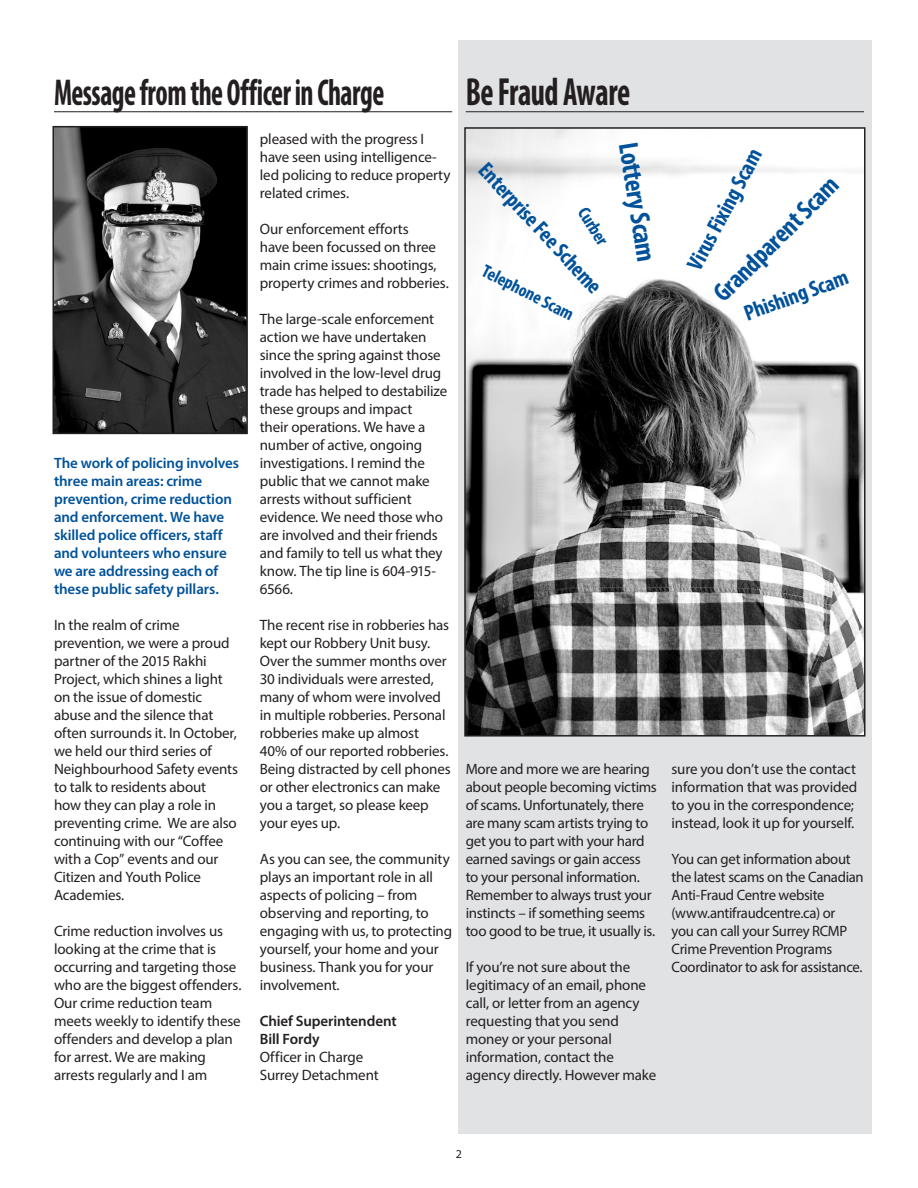
<style>
.page{position:relative;width:918px;height:1188px;background:#fff}
.page>*{position:absolute;margin:0;border:0;box-sizing:border-box;transform-origin:0 0}
.Sub-Subtitle{font:700 condensed 39.3px "Myriad Pro";letter-spacing:-.015em;color:#231f20;scale:.8 1}
.Sub-Subtitle-2{font:700 condensed 37.5px "Myriad Pro";letter-spacing:-.02em;color:#231f20;scale:.76 1}
.t1{font:700 condensed 27.9px "Myriad Pro";color:#01529a}
.t2{font:700 condensed 26.25px "Myriad Pro";color:#01529a}
.t3{font:700 condensed 22.8px "Myriad Pro";color:#01529a}
.t4{font:700 condensed 22.35px "Myriad Pro";color:#01529a}
.t5{font:700 condensed 22.2px "Myriad Pro";color:#01529a}
.t6{font:700 condensed 18.3px "Myriad Pro";color:#01529a}
.t7{font:15px/18px "Myriad Pro";letter-spacing:-.01em;color:#231f20}
.t8{font:600 15px/18px "Myriad Pro";letter-spacing:-.01em;color:#01529a}
.t9{font:12px "Myriad Pro";color:#231f20}
.s1{font-weight:600}
</style>
<div class="page">
<div style="left:458px;top:40px;width:413px;height:1094px;background:#e1e2e4"></div>
<hr style="left:54px;top:111px;width:398px;height:1px;background:#231f20">
<hr style="left:466px;top:111px;width:398px;height:1px;background:#231f20">
<svg style="left:52px;top:125px;width:196px;height:310px;background:#444"></svg>
<svg style="left:464px;top:127px;width:402px;height:610px;background:#a9a9a9"></svg>
<p class="Sub-Subtitle-2" style="left:54px;top:69px;width:436px">Message from the Officer in Charge</p>
<p class="Sub-Subtitle" style="left:466px;top:67px;width:207px">Be Fraud Aware</p>
<p class="t8" style="left:54px;top:454px;width:186px">The work of policing involves three main areas: crime prevention, crime reduction and enforcement. We have skilled police officers, staff and volunteers who ensure we are addressing each of these public safety pillars.</p>
<p class="t7" style="left:54px;top:616px;width:186px">In the realm of crime prevention, we were a proud partner of the 2015 Rakhi<br>Project, which shines a light on the issue of domestic abuse and the silence that often surrounds it. In October, we held our third series of<br>Neighbourhood Safety events to talk to residents about<br>how they can play a role in preventing crime. We are also continuing with our “Coffee with a Cop” events and our<br>Citizen and Youth Police<br>Academies.</p>
<p class="t7" style="left:54px;top:922px;width:189px">Crime reduction involves us looking at the crime that is occurring and targeting those who are the biggest offenders.<br>Our crime reduction team meets weekly to identify these offenders and develop a plan for arrest. We are making arrests regularly and I am</p>
<p class="t7" style="left:260px;top:130px;width:192px">pleased with the progress I have seen using intelligence&shy;led policing to reduce property related crimes.</p>
<p class="t7" style="left:260px;top:220px;width:190px">Our enforcement efforts<br>have been focussed on three main crime issues: shootings, property crimes and robberies.</p>
<p class="t7" style="left:260px;top:310px;width:189px">The large-scale enforcement action we have undertaken since the spring against those involved in the low-level drug trade has helped to destabilize these groups and impact<br>their operations. We have a number of active, ongoing investigations. I remind the public that we cannot make arrests without sufficient evidence. We need those who are involved and their friends and family to tell us what they know. The tip line is 604-915-<br>6566.</p>
<p class="t7" style="left:260px;top:616px;width:192px">The recent rise in robberies has kept our Robbery Unit busy.<br>Over the summer months over<br>30 individuals were arrested, many of whom were involved in multiple robberies. Personal robberies make up almost<br>40% of our reported robberies.<br>Being distracted by cell phones or other electronics can make you a target, so please keep your eyes up.</p>
<p class="t7" style="left:260px;top:850px;width:194px">As you can see, the community plays an important role in all aspects of policing – from observing and reporting, to engaging with us, to protecting yourself, your home and your business. Thank you for your involvement.</p>
<p class="t7" style="left:260px;top:1012px;width:138px"><span class="s1">Chief Superintendent<br>Bill Fordy<br></span>Officer in Charge<br>Surrey Detachment</p>
<p class="t4" style="left:493px;top:157px;width:171px;rotate:47deg">Enterprise Fee Scheme</p>
<p class="t6" style="left:592px;top:203px;width:42px;rotate:58deg">Curber</p>
<p class="t6" style="left:488px;top:259px;width:102px;rotate:27deg">Telephone Scam</p>
<p class="t1" style="left:645px;top:140px;width:122px;rotate:81deg">Lottery Scam</p>
<p class="t3" style="left:681px;top:261px;width:135px;rotate:-62deg">Virus Fixing Scam</p>
<p class="t5" style="left:740px;top:301px;width:111px;rotate:-20deg">Phishing Scam</p>
<p class="t2" style="left:706px;top:286px;width:167px;rotate:-45deg">Grandparent Scam</p>
<p class="t7" style="left:466px;top:760px;width:193px">More and more we are hearing about people becoming victims of scams. Unfortunately, there are many scam artists trying to get you to part with your hard earned savings or gain access to your personal information.<br>Remember to always trust your instincts – if something seems too good to be true, it usually is.</p>
<p class="t7" style="left:466px;top:958px;width:192px">If you’re not sure about the legitimacy of an email, phone call, or letter from an agency requesting that you send money or your personal information, contact the agency directly. However make</p>
<p class="t7" style="left:672px;top:760px;width:187px">sure you don’t use the contact information that was provided to you in the correspondence; instead, look it up for yourself.</p>
<p class="t7" style="left:672px;top:850px;width:194px">You can get information about the latest scams on the Canadian<br>Anti-Fraud Centre website (www.antifraudcentre.ca) or<br>you can call your Surrey RCMP<br>Crime Prevention Programs<br>Coordinator to ask for assistance.</p>
<p class="t9" style="left:456px;top:1147px;width:8px">2</p>
</div>
